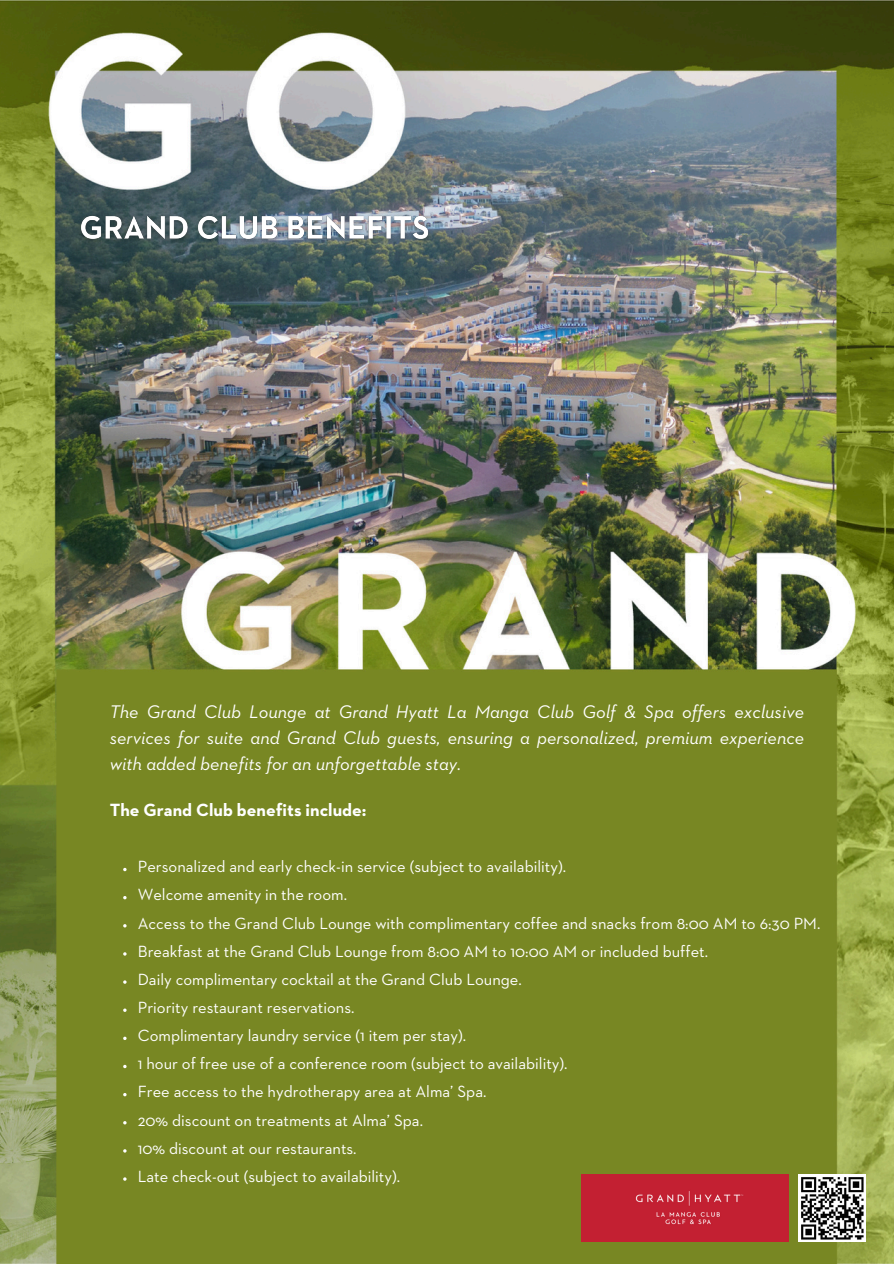
<style>
.page{position:relative;width:894px;height:1264px;background:#fff}
.page>*{position:absolute;margin:0;border:0;box-sizing:border-box;transform-origin:0 0}
.t1{font:italic 18.6px/25.8px "Neutraface 2 Text";color:#fff;text-align:justify}
.t2{font:700 18px "Neutraface 2 Text";color:#fff}
.t3{font:16.5px "Neutraface 2 Text";color:#fff}
</style>
<div class="page">
<img style="left:0;top:0;width:893px;height:1263px">
<svg style="left:123px;top:867px;width:3px;height:4px"></svg>
<svg style="left:123px;top:1036px;width:3px;height:4px"></svg>
<svg style="left:123px;top:1064px;width:3px;height:4px"></svg>
<svg style="left:123px;top:1092px;width:3px;height:4px"></svg>
<div style="left:581px;top:1174px;width:207px;height:67px;background:#c32032"></div>
<img style="left:798px;top:1174px;width:67px;height:67px">
<img style="left:73px;top:209px;width:363px;height:40px">
<p class="t1" style="left:110px;top:700px;width:696px">The Grand Club Lounge at Grand Hyatt La Manga Club Golf &amp; Spa offers exclusive services for suite and Grand Club guests, ensuring a personalized, premium experience with added benefits for an unforgettable stay.</p>
<h3 class="t2" style="left:110px;top:802px;width:258px">The Grand Club benefits include:</h3>
<h2 class="t3" style="left:138px;top:859px;width:430px">Personalized and early check-in service (subject to availability).</h2>
<p class="t3" style="left:138px;top:887px;width:211px">Welcome amenity in the room.</p>
<p class="t3" style="left:138px;top:915px;width:684px">Access to the Grand Club Lounge with complimentary coffee and snacks from 8:00 AM to 6:30 PM.</p>
<p class="t3" style="left:138px;top:943px;width:571px">Breakfast at the Grand Club Lounge from 8:00 AM to 10:00 AM or included buffet.</p>
<p class="t3" style="left:138px;top:972px;width:385px">Daily complimentary cocktail at the Grand Club Lounge.</p>
<p class="t3" style="left:138px;top:1000px;width:218px">Priority restaurant reservations.</p>
<p class="t3" style="left:138px;top:1028px;width:330px">Complimentary laundry service (1 item per stay).</p>
<p class="t3" style="left:138px;top:1056px;width:431px">1 hour of free use of a conference room (subject to availability).</p>
<p class="t3" style="left:138px;top:1084px;width:350px">Free access to the hydrotherapy area at Alma’ Spa.</p>
<p class="t3" style="left:138px;top:1112px;width:287px">20% discount on treatments at Alma’ Spa.</p>
<p class="t3" style="left:138px;top:1140px;width:220px">10% discount at our restaurants.</p>
<p class="t3" style="left:138px;top:1168px;width:264px">Late check-out (subject to availability).</p>
</div>
